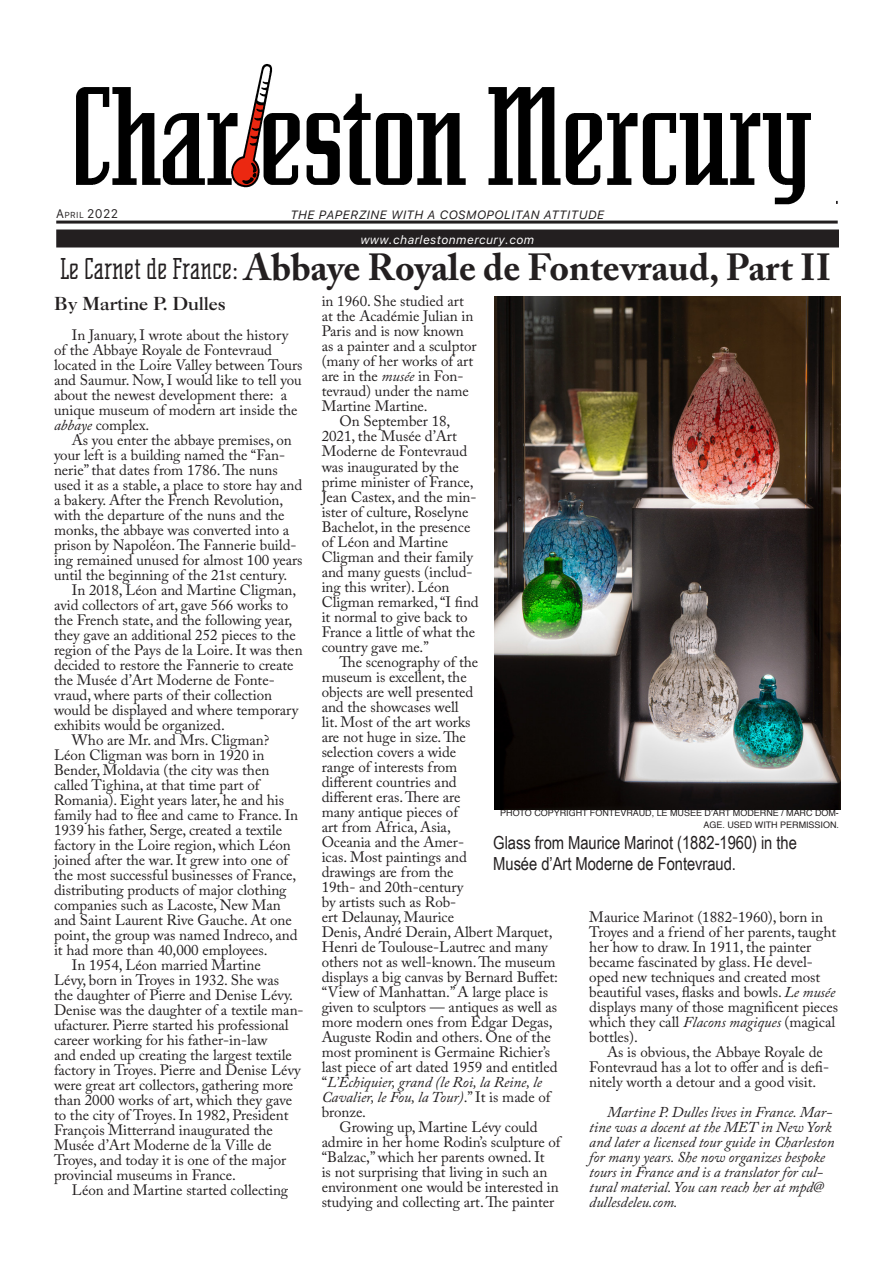
<style>
.page{position:relative;width:893px;height:1263px;background:#fff}
.page>*{position:absolute;margin:0;border:0;box-sizing:border-box;transform-origin:0 0}
.Standard_Paragraph{font:700 37.5px "Adobe Caslon Pro";letter-spacing:-.005em;color:#231f20}
.Paragraph_Style_1{font:18px/21px "Arial Narrow";letter-spacing:-.005em;color:#231f20}
.Byline{font:700 18px "Caslon BT";letter-spacing:-.005em;color:#231f20}
.Standard_Paragraph-2{font:15px/15px "Adobe Caslon Pro";letter-spacing:-.005em;color:#231f20}
.Standard_Paragraph-3{font:italic 15px/15px "Adobe Caslon Pro";letter-spacing:-.005em;color:#231f20}
.t1{font:italic 12px "Galvji";letter-spacing:.03em;color:#231f20}
.t2{font:italic 12px "Galvji";letter-spacing:.03em;color:#fff}
.t3{font:12px "Galvji";color:#231f20}
.Paragraph_Style_1-2{font:9px/12px "Helvetica";letter-spacing:-.005em;color:#231f20;text-align:right}
.s1{font-size:8.4px}
.s2{font-family:"Senator";font-weight:100;font-size:31.5px}
.s3{font-style:italic}
</style>
<div class="page">
<hr style="left:56px;top:221px;width:782px;height:3px;background:#231f20">
<div style="left:56px;top:229px;width:783px;height:18px;background:#231f20"></div>
<img style="left:76px;top:64px;width:735px;height:141px">
<img style="left:494px;top:297px;width:346px;height:512px">
<p class="t3" style="left:56px;top:207px;width:63px">A<span class="s1">pril</span> 2022</p>
<p class="t1" style="left:290px;top:208px;width:315px">THE PAPERZINE WITH A COSMOPOLITAN ATTITUDE</p>
<p class="t2" style="left:360px;top:232px;width:175px">www.charlestonmercury.com</p>
<p class="Standard_Paragraph" style="left:60px;top:245px;width:773px"><span class="s2">Le Carnet de France:</span> Abbaye Royale de Fontevraud, Part II</p>
<p class="Byline" style="left:54px;top:292px;width:173px">By Martine P. Dulles</p>
<p class="Standard_Paragraph-2" style="left:54px;top:327px;width:250px;text-indent:18px">In January, I wrote about the history of the Abbaye Royale de Fontevraud located in the Loire Valley between Tours and Saumur. Now, I would like to tell you about the newest development there: a unique museum of modern art inside the <span class="s3">abbaye</span> complex.</p>
<p class="Standard_Paragraph-2" style="left:54px;top:432px;width:250px;text-indent:18px">As you enter the abbaye premises, on your left is a building named the “Fan&shy;nerie” that dates from 1786. The nuns used it as a stable, a place to store hay and a bakery. After the French Revolution, with the departure of the nuns and the monks, the abbaye was converted into a prison by Napoléon. The Fannerie build&shy;ing remained unused for almost 100 years until the beginning of the 21st century.</p>
<p class="Standard_Paragraph-2" style="left:54px;top:582px;width:250px;text-indent:18px">In 2018, Léon and Martine Cligman, avid collectors of art, gave 566 works to the French state, and the following year, they gave an additional 252 pieces to the region of the Pays de la Loire. It was then decided to restore the Fannerie to create the Musée d’Art Moderne de Fonte&shy;vraud, where parts of their collection would be displayed and where temporary exhibits would be organized.</p>
<p class="Standard_Paragraph-2" style="left:54px;top:732px;width:246px;text-indent:18px">Who are Mr. and Mrs. Cligman?<br>Léon Cligman was born in 1920 in Bender, Moldavia (the city was then called Tighina, at that time part of Romania). Eight years later, he and his family had to flee and came to France. In 1939 his father, Serge, created a textile factory in the Loire region, which Léon joined after the war. It grew into one of the most successful businesses of France, distributing products of major clothing companies such as Lacoste, New Man and Saint Laurent Rive Gauche. At one point, the group was named Indreco, and it had more than 40,000 employees.</p>
<p class="Standard_Paragraph-2" style="left:54px;top:957px;width:251px;text-indent:18px">In 1954, Léon married Martine<br>Lévy, born in Troyes in 1932. She was<br>the daughter of Pierre and Denise Lévy.<br>Denise was the daughter of a textile man&shy;ufacturer. Pierre started his professional career working for his father-in-law<br>and ended up creating the largest textile factory in Troyes. Pierre and Denise Lévy were great art collectors, gathering more than 2000 works of art, which they gave to the city of Troyes. In 1982, President François Mitterrand inaugurated the Musée d’Art Moderne de la Ville de Troyes, and today it is one of the major provincial museums in France.</p>
<p class="Standard_Paragraph-2" style="left:72px;top:1182px;width:218px">Léon and Martine started collecting</p>
<p class="Standard_Paragraph-2" style="left:322px;top:294px;width:157px">in 1960. She studied art at the Académie Julian in<br>Paris and is now known as a painter and a sculptor (many of her works of art are in the <span class="s3">musée</span> in Fon&shy;tevraud) under the name<br>Martine Martine.</p>
<p class="Standard_Paragraph-2" style="left:322px;top:414px;width:159px;text-indent:18px">On September 18,<br>2021, the Musée d’Art<br>Moderne de Fontevraud was inaugurated by the prime minister of France,<br>Jean Castex, and the min&shy;ister of culture, Roselyne<br>Bachelot, in the presence of Léon and Martine<br>Cligman and their family and many guests (includ&shy;ing this writer). Léon<br>Cligman remarked, “I find it normal to give back to<br>France a little of what the country gave me.”</p>
<p class="Standard_Paragraph-2" style="left:322px;top:654px;width:238px;text-indent:18px">The scenography of the<br>museum is excellent, the<br>objects are well presented<br>and the showcases well<br>lit. Most of the art works<br>are not huge in size. The<br>selection covers a wide<br>range of interests from<br>different countries and<br>different eras. There are<br>many antique pieces of<br>art from Africa, Asia,<br>Oceania and the Amer-<br>icas. Most paintings and<br>drawings are from the<br>19th- and 20th-century<br>by artists such as Rob-<br>ert Delaunay, Maurice<br>Denis, André Derain, Albert Marquet,<br>Henri de Toulouse-Lautrec and many others not as well-known. The museum displays a big canvas by Bernard Buffet: “View of Manhattan.” A large place is given to sculptors — antiques as well as more modern ones from Edgar Degas,<br>Auguste Rodin and others. One of the most prominent is Germaine Richier’s last piece of art dated 1959 and entitled “<span class="s3">L’Échiquier, grand (le Roi, la Reine, le<br>Cavalier, le Fou, la Tour)</span>.” It is made of bronze.</p>
<p class="Standard_Paragraph-2" style="left:322px;top:1119px;width:240px;text-indent:18px">Growing up, Martine Lévy could admire in her home Rodin’s sculpture of “Balzac,” which her parents owned. It<br>is not surprising that living in such an environment one would be interested in studying and collecting art. The painter</p>
<p class="Paragraph_Style_1-2" style="left:500px;top:807px;width:340px">PHOTO COPYRIGHT FONTEVRAUD, LE MUSÉE D’ART MODERNE / MARC DOM-<br>AGE. USED WITH PERMISSION.</p>
<p class="Paragraph_Style_1" style="left:493px;top:831px;width:305px">Glass from Maurice Marinot (1882-1960) in the<br>Musée d’Art Moderne de Fontevraud.</p>
<p class="Standard_Paragraph-2" style="left:589px;top:909px;width:250px">Maurice Marinot (1882-1960), born in Troyes and a friend of her parents, taught her how to draw. In 1911, the painter became fascinated by glass. He devel&shy;oped new techniques and created most beautiful vases, flasks and bowls. <span class="s3">Le musée </span>displays many of those magnificent pieces which they call <span class="s3">Flacons magiques</span> (magical bottles).</p>
<p class="Standard_Paragraph-2" style="left:589px;top:1044px;width:241px;text-indent:18px">As is obvious, the Abbaye Royale de<br>Fontevraud has a lot to offer and is defi&shy;nitely worth a detour and a good visit.</p>
<p class="Standard_Paragraph-3" style="left:589px;top:1104px;width:247px;text-indent:18px">Martine P. Dulles lives in France. Mar&shy;tine was a docent at the MET in New York and later a licensed tour guide in Charleston for many years. She now organizes bespoke tours in France and is a translator for cul&shy;tural material. You can reach her at mpd@ dullesdeleu.com.</p>
</div>
